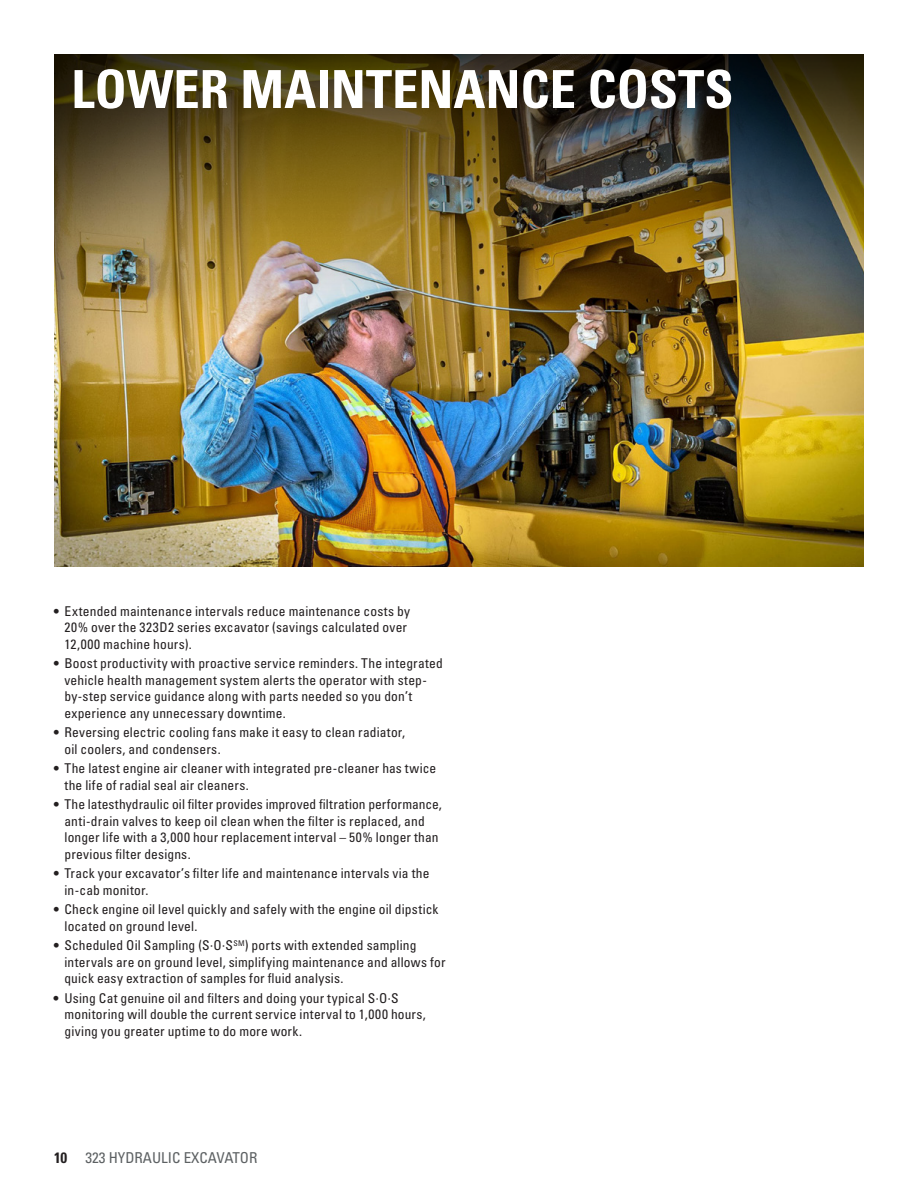
<style>
.page{position:relative;width:918px;height:1188px;background:#fff}
.page>*{position:absolute;margin:0;border:0;box-sizing:border-box;transform-origin:0 0}
.t1{font:52.5px "Univers LTCYR 67 Bold Cond";color:#fff}
.t2{font:condensed 15px "Univers LTCYR 57";color:#5d6163}
.t3{font:condensed 13.5px/16.5px "Univers LTCYR 57";letter-spacing:.01em;color:#231f20}
.s1{font-family:"Univers LTCYR 67 Bold Cond";font-stretch:normal;color:#231f20}
</style>
<div class="page">
<img style="left:54px;top:335px;width:810px;height:232px">
<img style="left:54px;top:54px;width:810px;height:281px">
<h1 class="t1" style="left:71px;top:57px;width:664px">LOWER MAINTENANCE COSTS</h1>
<p class="t3" style="left:65px;top:602px;width:347px;text-indent:-11px">• Extended maintenance intervals reduce maintenance costs by<br>20% over the 323D2 series excavator (savings calculated over<br>12,000 machine hours).</p>
<p class="t3" style="left:65px;top:655px;width:380px;text-indent:-11px">• Boost productivity with proactive service reminders. The integrated vehicle health management system alerts the operator with step&shy;by-step service guidance along with parts needed so you don’t experience any unnecessary downtime.</p>
<p class="t3" style="left:65px;top:724px;width:342px;text-indent:-11px">• Reversing electric cooling fans make it easy to clean radiator, oil coolers, and condensers.</p>
<p class="t3" style="left:65px;top:760px;width:373px;text-indent:-11px">• The latest engine air cleaner with integrated pre-cleaner has twice the life of radial seal air cleaners.</p>
<p class="t3" style="left:65px;top:796px;width:379px;text-indent:-11px">• The latesthydraulic oil filter provides improved filtration performance, anti-drain valves to keep oil clean when the filter is replaced, and longer life with a 3,000 hour replacement interval – 50% longer than previous filter designs.</p>
<p class="t3" style="left:65px;top:865px;width:367px;text-indent:-11px">• Track your excavator’s filter life and maintenance intervals via the in-cab monitor.</p>
<p class="t3" style="left:65px;top:901px;width:375px;text-indent:-11px">• Check engine oil level quickly and safely with the engine oil dipstick located on ground level.</p>
<p class="t3" style="left:64px;top:937px;width:383px;text-indent:-10px">• Scheduled Oil Sampling (S·O·S<sup>SM</sup>) ports with extended sampling intervals are on ground level, simplifying maintenance and allows for quick easy extraction of samples for fluid analysis.</p>
<p class="t3" style="left:64px;top:989px;width:363px;text-indent:-11px">• Using Cat genuine oil and filters and doing your typical S∙O∙S monitoring will double the current service interval to 1,000 hours, giving you greater uptime to do more work.</p>
<p class="t2" style="left:54px;top:1148px;width:205px"><span class="s1">10</span> 323 HYDRAULIC EXCAVATOR</p>
</div>
